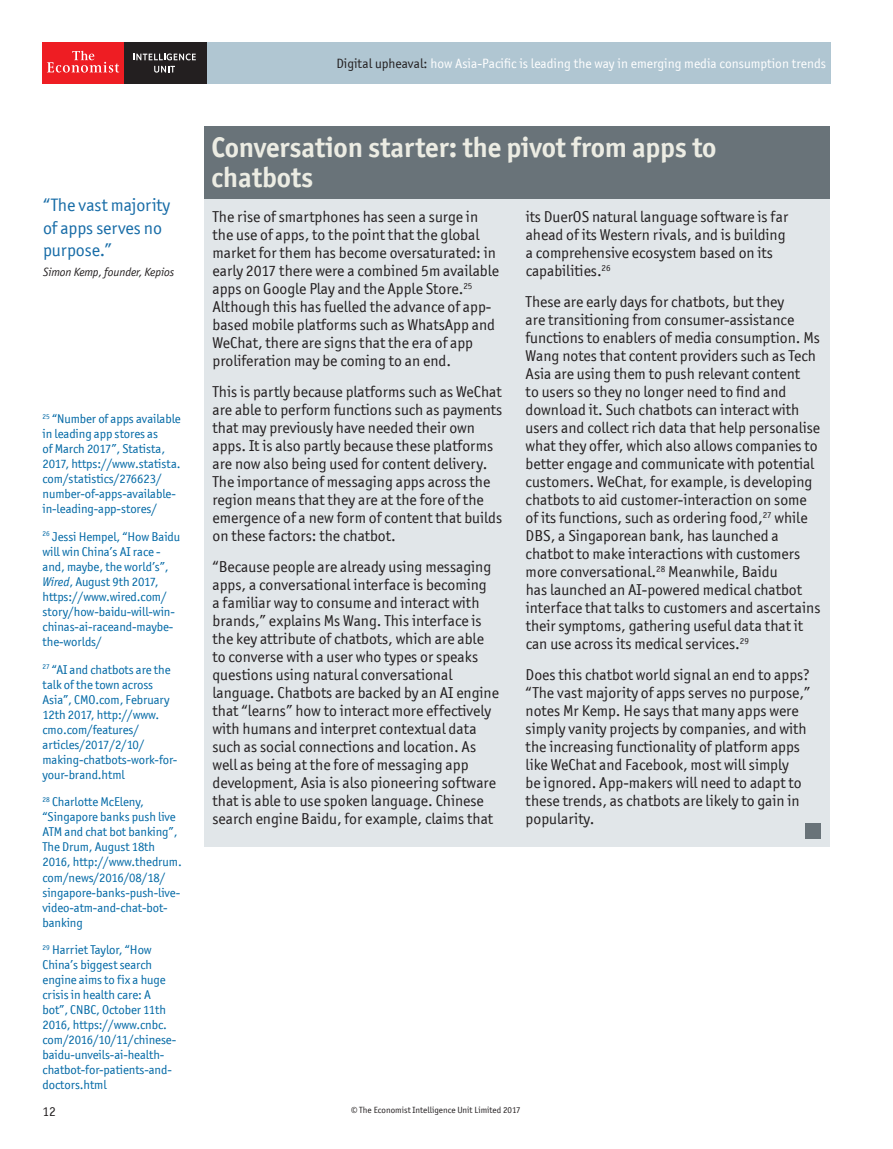
<style>
.page{position:relative;width:893px;height:1149px;background:#fff}
.page>*{position:absolute;margin:0;border:0;box-sizing:border-box;transform-origin:0 0}
.t1{font:700 28.5px/30px "Officina San ITC";letter-spacing:-.005em;color:#ecece3}
.t2{font:18px/22.5px "Officina San ITC";letter-spacing:-.005em;color:#176ca7}
.t3{font:15.75px/18px "Officina San ITC";color:#231f20}
.t4{font:13.5px "Officina San ITC";color:#fff}
.t5{font:13.5px "Officina San ITC";color:#231f20}
.t6{font:12.75px/15px "Officina San ITC";letter-spacing:-.005em;color:#0068a5}
.t7{font:italic 12px "Officina San ITC";letter-spacing:-.005em;color:#231f20}
.t8{font:9px "Officina San ITC";color:#231f20}
.s1{color:#231f20}
.s2{font-style:italic}
</style>
<div class="page">
<div style="left:43px;top:43px;width:787px;height:41px;background:#b0c6d2"></div>
<div style="left:42px;top:43px;width:82px;height:41px;background:#ee1d23"></div>
<svg style="left:47px;top:51px;width:72px;height:21px"></svg>
<div style="left:124px;top:43px;width:82px;height:41px;background:#231f20"></div>
<svg style="left:133px;top:53px;width:63px;height:7px"></svg>
<svg style="left:154px;top:66px;width:21px;height:7px"></svg>
<div style="left:204px;top:198px;width:625px;height:648px;background:#e1e6e9"></div>
<div style="left:204px;top:126px;width:625px;height:72px;background:#697379"></div>
<div style="left:806px;top:822px;width:15px;height:15px;background:#697379"></div>
<p class="t4" style="left:336px;top:56px;width:491px"><span class="s1">Digital upheaval:</span> how Asia-Pacific is leading the way in emerging media consumption trends</p>
<p class="t2" style="left:43px;top:194px;width:128px">“The vast majority of apps serves no purpose.”</p>
<p class="t7" style="left:43px;top:265px;width:133px">Simon Kemp, founder, Kepios</p>
<p class="t6" style="left:43px;top:411px;width:140px"><sup>25</sup> “Number of apps available in leading app stores as<br>of March 2017”, Statista,<br>2017, https://www.statista. com/statistics/276623/ number-of-apps-available&shy;in-leading-app-stores/</p>
<p class="t6" style="left:43px;top:528px;width:139px"><sup>26</sup> Jessi Hempel, “How Baidu will win China’s AI race - and, maybe, the world’s”,<br><span class="s2">Wired</span>, August 9th 2017, https://www.wired.com/ story/how-baidu-will-win&shy;chinas-ai-raceand-maybe&shy;the-worlds/</p>
<p class="t6" style="left:43px;top:661px;width:136px"><sup>27</sup> “AI and chatbots are the talk of the town across<br>Asia”, CMO.com, February<br>12th 2017, http://www. cmo.com/features/ articles/2017/2/10/ making-chatbots-work-for&shy;your-brand.html</p>
<p class="t6" style="left:43px;top:794px;width:141px"><sup>28</sup> Charlotte McEleny, “Singapore banks push live<br>ATM and chat bot banking”,<br>The Drum, August 18th<br>2016, http://www.thedrum. com/news/2016/08/18/ singapore-banks-push-live&shy;video-atm-and-chat-bot&shy;banking</p>
<p class="t6" style="left:43px;top:942px;width:135px"><sup>29</sup> Harriet Taylor, “How<br>China’s biggest search engine aims to fix a huge crisis in health care: A bot”, CNBC, October 11th<br>2016, https://www.cnbc. com/2016/10/11/chinese&shy;baidu-unveils-ai-health&shy;chatbot-for-patients-and&shy;doctors.html</p>
<h1 class="t1" style="left:212px;top:132px;width:506px">Conversation starter: the pivot from apps to chatbots</h1>
<p class="t3" style="left:212px;top:208px;width:288px">The rise of smartphones has seen a surge in the use of apps, to the point that the global market for them has become oversaturated: in early 2017 there were a combined 5m available apps on Google Play and the Apple Store.<sup>25<br></sup>Although this has fuelled the advance of app&shy;based mobile platforms such as WhatsApp and WeChat, there are signs that the era of app proliferation may be coming to an end.</p>
<p class="t3" style="left:212px;top:383px;width:291px">This is partly because platforms such as WeChat are able to perform functions such as payments that may previously have needed their own apps. It is also partly because these platforms are now also being used for content delivery.<br>The importance of messaging apps across the region means that they are at the fore of the emergence of a new form of content that builds on these factors: the chatbot.</p>
<p class="t3" style="left:212px;top:557px;width:288px">“Because people are already using messaging apps, a conversational interface is becoming<br>a familiar way to consume and interact with brands,” explains Ms Wang. This interface is the key attribute of chatbots, which are able to converse with a user who types or speaks questions using natural conversational language. Chatbots are backed by an AI engine that “learns” how to interact more effectively with humans and interpret contextual data such as social connections and location. As well as being at the fore of messaging app development, Asia is also pioneering software that is able to use spoken language. Chinese search engine Baidu, for example, claims that</p>
<p class="t3" style="left:526px;top:208px;width:264px">its DuerOS natural language software is far ahead of its Western rivals, and is building a comprehensive ecosystem based on its capabilities.<sup>26</sup></p>
<p class="t3" style="left:526px;top:293px;width:296px">These are early days for chatbots, but they<br>are transitioning from consumer-assistance functions to enablers of media consumption. Ms Wang notes that content providers such as Tech Asia are using them to push relevant content<br>to users so they no longer need to find and download it. Such chatbots can interact with users and collect rich data that help personalise what they offer, which also allows companies to better engage and communicate with potential customers. WeChat, for example, is developing chatbots to aid customer-interaction on some of its functions, such as ordering food,<sup>27</sup> while DBS, a Singaporean bank, has launched a chatbot to make interactions with customers more conversational.<sup>28</sup> Meanwhile, Baidu<br>has launched an AI-powered medical chatbot interface that talks to customers and ascertains their symptoms, gathering useful data that it can use across its medical services.<sup>29</sup></p>
<p class="t3" style="left:526px;top:665px;width:286px">Does this chatbot world signal an end to apps? “The vast majority of apps serves no purpose,” notes Mr Kemp. He says that many apps were simply vanity projects by companies, and with the increasing functionality of platform apps like WeChat and Facebook, most will simply<br>be ignored. App-makers will need to adapt to these trends, as chatbots are likely to gain in popularity.</p>
<p class="t5" style="left:43px;top:1103px;width:15px">12</p>
<p class="t8" style="left:351px;top:1104px;width:171px">© The Economist Intelligence Unit Limited 2017</p>
</div>
